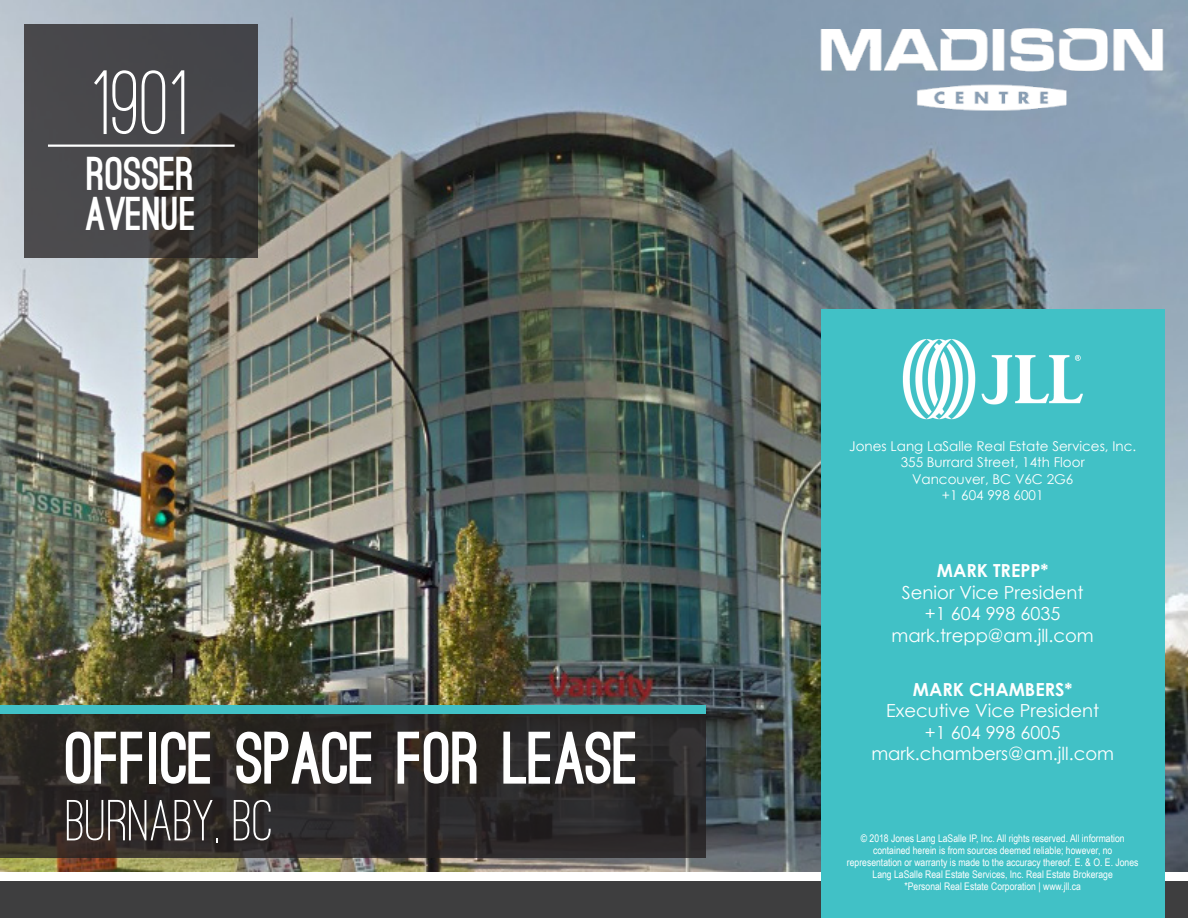
<style>
.page{position:relative;width:1188px;height:918px;background:#fff}
.page>*{position:absolute;margin:0;border:0;box-sizing:border-box;transform-origin:0 0}
.t1{font:500 94.5px "Ostrich Sans";color:#fff}
.Subtitle{font:900 70.5px "Ostrich Sans";color:#fff}
.Subtitle-2{font:500 60px "Ostrich Sans";color:#fff}
.t2{font:900 45px "Ostrich Sans";color:#fff}
.t3{font:18px "Century Gothic";color:#fff}
.t4{font:700 18px "Century Gothic";color:#fff}
.t5{font:13.5px "Century Gothic";color:#fff}
.t6{font:10.5px/12px "Arial Narrow";color:#fff;text-align:center}
</style>
<div class="page">
<div style="left:0;top:882px;width:1188px;height:36px;background:#3e3e3f"></div>
<img style="left:0;top:0;width:1188px;height:871px">
<div style="left:821px;top:309px;width:343px;height:609px;background:#41c1c6"></div>
<svg style="left:0;top:714px;width:706px;height:143px;fill:#2a2725"></svg>
<div style="left:0;top:705px;width:706px;height:9px;background:#41c1c6"></div>
<img style="left:902px;top:339px;width:181px;height:81px">
<img style="left:815px;top:4px;width:361px;height:121px">
<svg style="left:24px;top:24px;width:234px;height:234px;fill:#47474b"></svg>
<hr style="left:48px;top:145px;width:187px;height:2px;background:#fff">
<p class="t1" style="left:93px;top:58px;width:98px">1901</p>
<p class="t2" style="left:87px;top:157px;width:110px">ROSSER</p>
<p class="t2" style="left:86px;top:196px;width:113px">AVENUE</p>
<p class="Subtitle" style="left:66px;top:732px;width:575px">OFFICE SPACE FOR LEASE</p>
<p class="Subtitle-2" style="left:66px;top:792px;width:209px">BURNABY, BC</p>
<p class="t5" style="left:849px;top:437px;width:288px">Jones Lang LaSalle Real Estate Services, Inc.</p>
<p class="t5" style="left:901px;top:453px;width:186px">355 Burrard Street, 14th Floor</p>
<p class="t5" style="left:912px;top:469px;width:163px">Vancouver, BC V6C 2G6</p>
<p class="t5" style="left:942px;top:486px;width:103px">+1 604 998 6001</p>
<p class="t4" style="left:937px;top:557px;width:113px">MARK TREPP*</p>
<p class="t3" style="left:902px;top:580px;width:183px">Senior Vice President</p>
<p class="t3" style="left:925px;top:601px;width:137px">+1 604 998 6035</p>
<p class="t3" style="left:892px;top:623px;width:204px">mark.trepp@am.jll.com</p>
<p class="t4" style="left:913px;top:675px;width:161px">MARK CHAMBERS*</p>
<p class="t3" style="left:886px;top:698px;width:214px">Executive Vice President</p>
<p class="t3" style="left:925px;top:720px;width:137px">+1 604 998 6005</p>
<p class="t3" style="left:871px;top:741px;width:244px">mark.chambers@am.jll.com</p>
<p class="t6" style="left:847px;top:832px;width:293px">© 2018 Jones Lang LaSalle IP, Inc. All rights reserved. All information contained herein is from sources deemed reliable; however, no representation or warranty is made to the accuracy thereof. E. &amp; O. E. Jones Lang LaSalle Real Estate Services, Inc. Real Estate Brokerage</p>
<p class="t6" style="left:905px;top:880px;width:178px">*Personal Real Estate Corporation | www.jll.ca</p>
</div>
